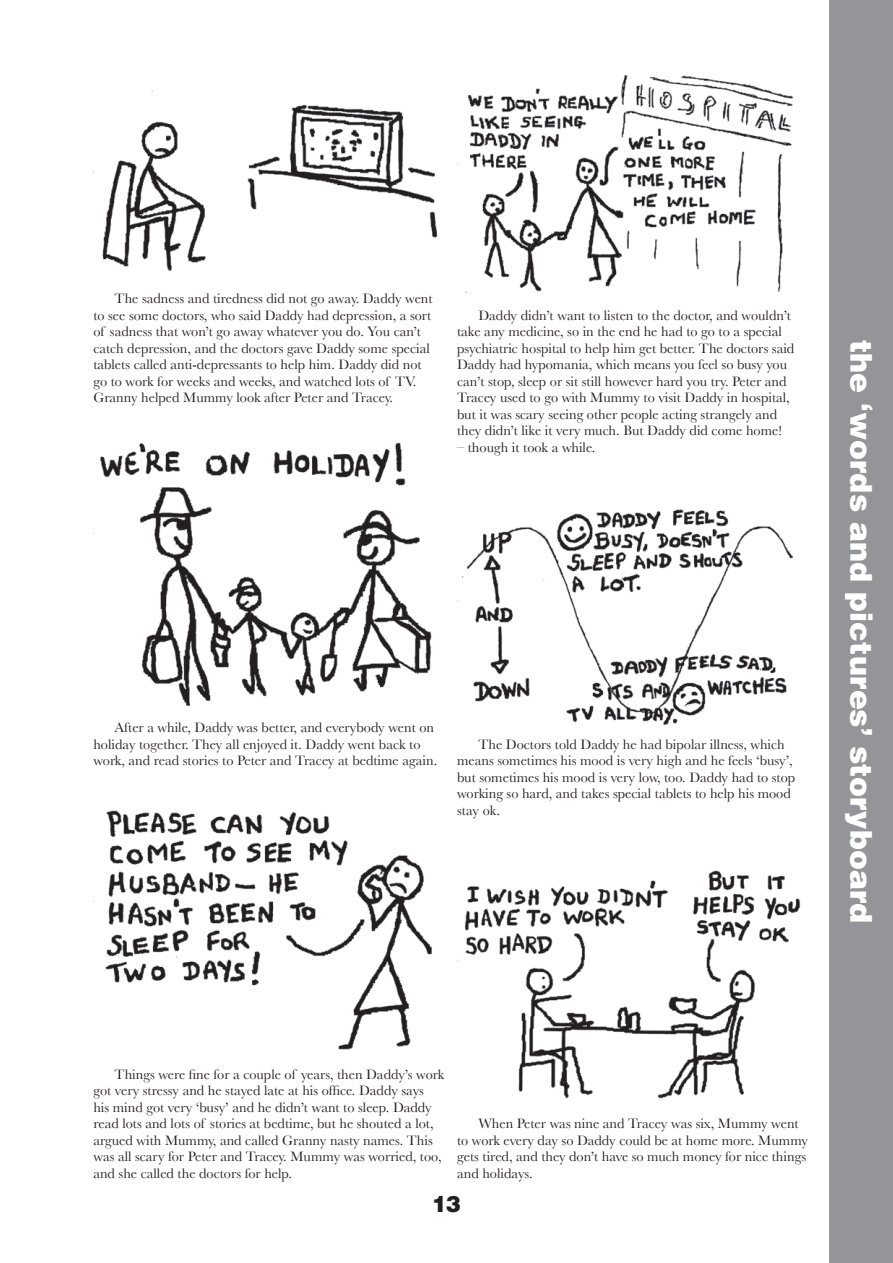
<style>
.page{position:relative;width:893px;height:1263px;background:#fff}
.page>*{position:absolute;margin:0;border:0;box-sizing:border-box;transform-origin:0 0}
.t1{font:900 30px "Helvetica LT Std";letter-spacing:.005em;color:#fff}
.t2{font:900 22.5px "Helvetica LT Std";color:#231f20}
.t3{font:14.25px/16.5px "Baskerville";color:#231f20}
</style>
<div class="page">
<div style="left:829px;top:0;width:63px;height:1263px;background:#939598"></div>
<img style="left:93px;top:90px;width:345px;height:181px">
<img style="left:93px;top:442px;width:339px;height:264px">
<img style="left:93px;top:810px;width:339px;height:240px">
<img style="left:457px;top:74px;width:337px;height:219px">
<img style="left:457px;top:509px;width:336px;height:217px">
<img style="left:457px;top:870px;width:344px;height:229px">
<p class="t3" style="left:93px;top:290px;width:341px;text-indent:21px">The sadness and tiredness did not go away. Daddy went to see some doctors, who said Daddy had depression, a sort of sadness that won’t go away whatever you do. You can’t catch depression, and the doctors gave Daddy some special tablets called anti-depressants to help him. Daddy did not go to work for weeks and weeks, and watched lots of TV.<br>Granny helped Mummy look after Peter and Tracey.</p>
<p class="t3" style="left:457px;top:307px;width:339px;text-indent:21px">Daddy didn’t want to listen to the doctor, and wouldn’t take any medicine, so in the end he had to go to a special psychiatric hospital to help him get better. The doctors said Daddy had hypomania, which means you feel so busy you can’t stop, sleep or sit still however hard you try. Peter and Tracey used to go with Mummy to visit Daddy in hospital, but it was scary seeing other people acting strangely and they didn’t like it very much. But Daddy did come home!</p>
<p class="t3" style="left:457px;top:439px;width:140px">– though it took a while.</p>
<p class="t3" style="left:93px;top:719px;width:345px;text-indent:21px">After a while, Daddy was better, and everybody went on holiday together. They all enjoyed it. Daddy went back to work, and read stories to Peter and Tracey at bedtime again.</p>
<p class="t3" style="left:457px;top:736px;width:340px;text-indent:21px">The Doctors told Daddy he had bipolar illness, which means sometimes his mood is very high and he feels ‘busy’, but sometimes his mood is very low, too. Daddy had to stop working so hard, and takes special tablets to help his mood stay ok.</p>
<h1 class="t1" style="left:871px;top:340px;width:585px;rotate:90deg">the ‘words and pictures’ storyboard</h1>
<p class="t3" style="left:93px;top:1066px;width:352px;text-indent:21px">Things were fine for a couple of years, then Daddy’s work got very stressy and he stayed late at his office. Daddy says<br>his mind got very ‘busy’ and he didn’t want to sleep. Daddy read lots and lots of stories at bedtime, but he shouted a lot, argued with Mummy, and called Granny nasty names. This was all scary for Peter and Tracey. Mummy was worried, too, and she called the doctors for help.</p>
<p class="t3" style="left:457px;top:1115px;width:352px;text-indent:21px">When Peter was nine and Tracey was six, Mummy went to work every day so Daddy could be at home more. Mummy gets tired, and they don’t have so much money for nice things and holidays.</p>
<h2 class="t2" style="left:432px;top:1196px;width:30px">13</h2>
</div>
